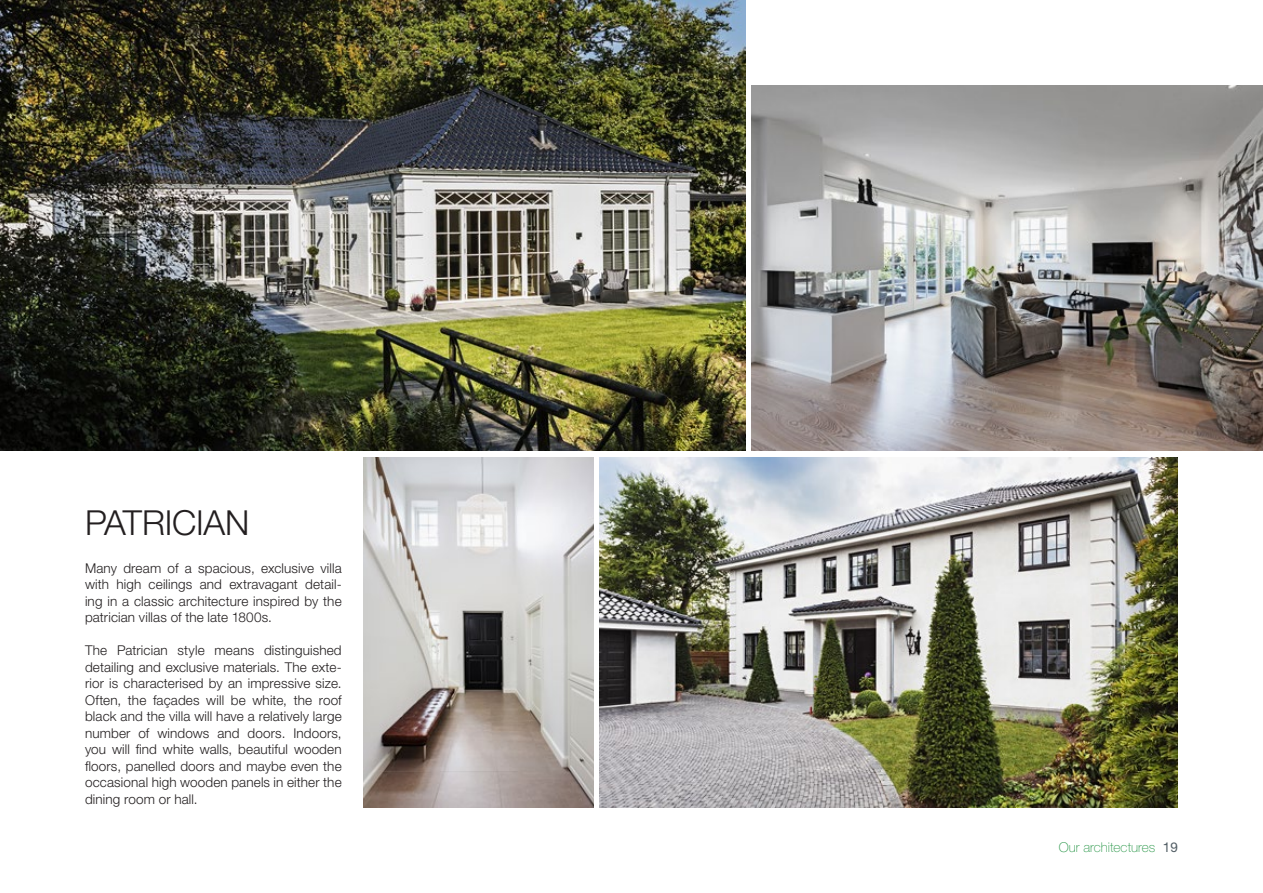
<style>
.page{position:relative;width:1263px;height:893px;background:#fff}
.page>*{position:absolute;margin:0;border:0;box-sizing:border-box;transform-origin:0 0}
.Manchet_-_13_pt{font:300 34.5px "Helvetica Neue LT Std";letter-spacing:-.005em;color:#231f20}
._2{font:300 13.5px/16.5px "Helvetica Neue LT Std";letter-spacing:.01em;color:#231f20;text-align:justify}
.Paginering{font:100 13.5px "Helvetica Neue LT Std";color:#259545}
.s1{font-weight:400;color:#525e65}
</style>
<div class="page">
<img style="left:0;top:0;width:745px;height:451px">
<img style="left:600px;top:457px;width:577px;height:351px">
<img style="left:364px;top:457px;width:230px;height:351px">
<img style="left:752px;top:85px;width:511px;height:366px">
<p class="Manchet_-_13_pt" style="left:85px;top:502px;width:166px">PATRICIAN</p>
<p class="_2" style="left:85px;top:559px;width:258px">Many dream of a spacious, exclusive villa with high ceilings and extravagant detail&shy;ing in a classic architecture inspired by the patrician villas of the late 1800s.</p>
<p class="_2" style="left:85px;top:642px;width:258px">The Patrician style means distinguished detailing and exclusive materials. The exte&shy;rior is characterised by an impressive size.<br>Often, the façades will be white, the roof black and the villa will have a relatively large number of windows and doors. Indoors, you will find white walls, beautiful wooden floors, panelled doors and maybe even the occasional high wooden panels in either the dining room or hall.</p>
<p class="Paginering" style="left:1059px;top:839px;width:121px">Our architectures <span class="s1">19</span></p>
</div>
